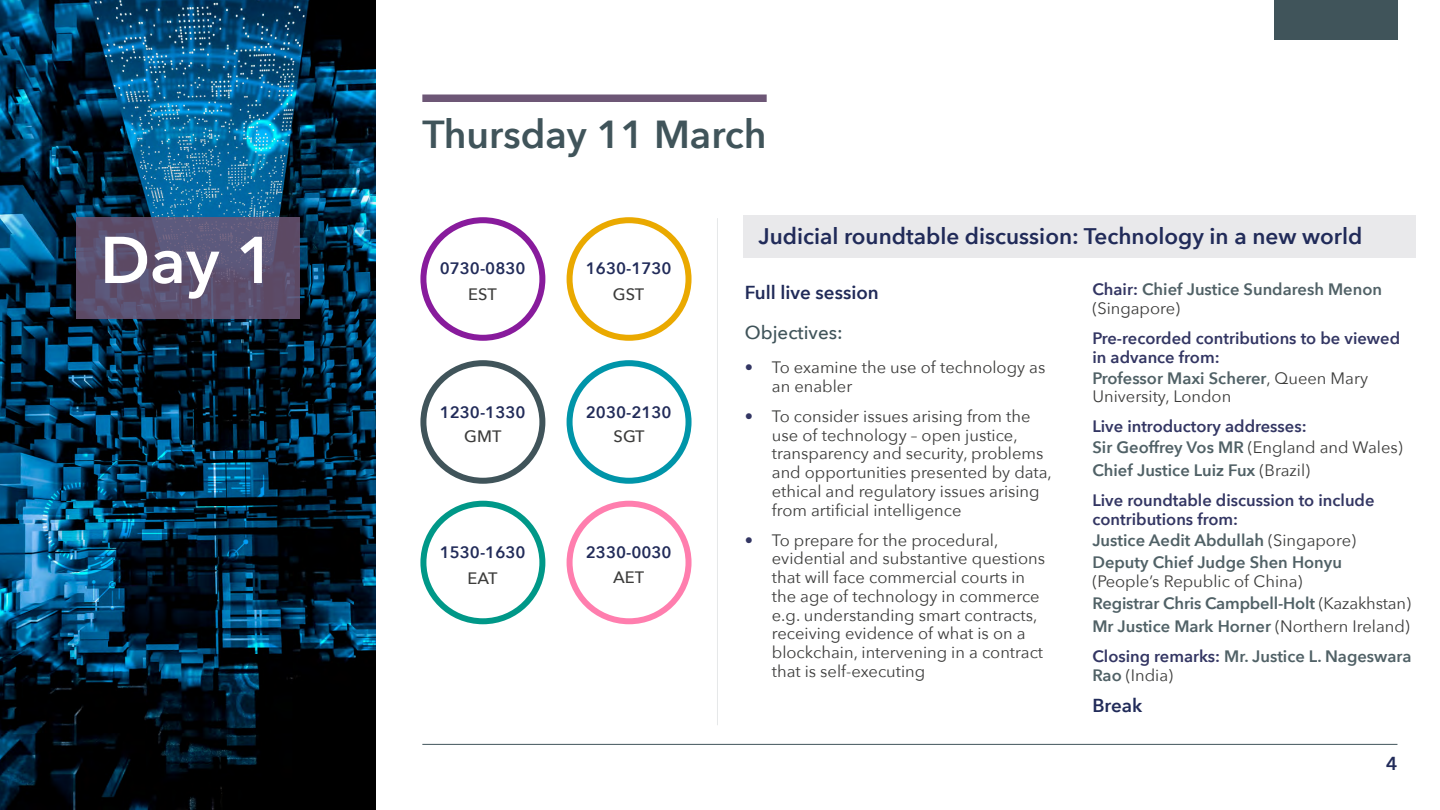
<style>
.page{position:relative;width:1440px;height:810px;background:#fff}
.page>*{position:absolute;margin:0;border:0;box-sizing:border-box;transform-origin:0 0}
.t1{font:600 65.32px "Avenir Next";color:#fff}
.Heading_1{font:600 39px "Avenir Next";color:#40545a}
.Subheading_1{font:600 22.5px "Avenir Next";color:#212b59}
.Subheading{font:600 18.75px "Avenir Next";color:#212b59}
.Subheading_2{font:500 18.75px "Avenir Next";color:#40545a}
.Body_text{font:600 18.75px "Avenir Next";letter-spacing:-.005em;color:#212b59}
.Body_text-2{font:16.5px/18.8px "Avenir Next Regular 2";color:#3c3c3b}
.Body_text-3{font:600 16.5px/18.8px "Avenir Next";color:#506166}
.Body_text-4{font:600 16.5px/18.8px "Avenir Next";color:#333663}
.t2{font:600 16.5px "Avenir Next";color:#212b59}
.Alphabetical_list_li{font:500 16.5px "Avenir Next";color:#3c3c3b}
.s1{font-family:"Avenir Next";font-weight:600;color:#333663}
.s2{font-family:"Avenir Next"}
.s3{color:#333663}
.s4{font-family:"Avenir Next Regular 2";font-weight:400;color:#3c3c3b}
.s5{font-family:"Avenir Next";font-weight:600;color:#506166}
</style>
<div class="page">
<hr style="left:422px;top:744px;width:975px;height:1px;background:#40545a">
<div style="left:1274px;top:0;width:123px;height:40px;background:#40545a"></div>
<div style="left:422px;top:94px;width:345px;height:8px;background:#6d5776"></div>
<img style="left:0;top:0;width:376px;height:810px">
<div style="left:420px;top:360px;width:125px;height:124px;border:6px solid #40545a;border-radius:50%"></div>
<div style="left:743px;top:216px;width:673px;height:42px;background:#e9e9eb"></div>
<hr style="left:716px;top:218px;width:1px;height:507px;background:#40545a">
<svg style="left:76px;top:218px;width:224px;height:101px"></svg>
<div style="left:420px;top:217px;width:125px;height:124px;border:6px solid #881b9c;border-radius:50%"></div>
<div style="left:567px;top:501px;width:125px;height:123px;border:6px solid #ff7eae;border-radius:50%"></div>
<div style="left:567px;top:217px;width:125px;height:124px;border:6px solid #eaa900;border-radius:50%"></div>
<div style="left:567px;top:360px;width:125px;height:124px;border:6px solid #0095a9;border-radius:50%"></div>
<div style="left:420px;top:501px;width:125px;height:123px;border:6px solid #009888;border-radius:50%"></div>
<h1 class="t1" style="left:100px;top:204px;width:177px">Day 1</h1>
<h2 class="Heading_1" style="left:422px;top:101px;width:346px">Thursday 11 March</h2>
<p class="t2" style="left:440px;top:254px;width:87px">0730-0830</p>
<p class="Alphabetical_list_li" style="left:468px;top:280px;width:30px">EST</p>
<p class="t2" style="left:586px;top:254px;width:87px">1630-1730</p>
<p class="Alphabetical_list_li" style="left:613px;top:280px;width:33px">GST</p>
<p class="t2" style="left:440px;top:399px;width:87px">1230-1330</p>
<p class="Alphabetical_list_li" style="left:464px;top:422px;width:39px">GMT</p>
<p class="t2" style="left:586px;top:399px;width:87px">2030-2130</p>
<p class="Alphabetical_list_li" style="left:614px;top:422px;width:32px">SGT</p>
<p class="t2" style="left:440px;top:538px;width:87px">1530-1630</p>
<p class="Alphabetical_list_li" style="left:467px;top:564px;width:32px">EAT</p>
<p class="t2" style="left:586px;top:538px;width:87px">2330-0030</p>
<p class="Alphabetical_list_li" style="left:613px;top:564px;width:33px">AET</p>
<p class="Subheading_1" style="left:758px;top:217px;width:605px">Judicial roundtable discussion: Technology in a new world</p>
<p class="Subheading" style="left:745px;top:276px;width:135px">Full live session</p>
<p class="Subheading_2" style="left:745px;top:317px;width:99px">Objectives:</p>
<p class="Body_text-2" style="left:772px;top:357px;width:275px;text-indent:-27px"><span class="s1">•</span> To examine the use of technology as an enabler</p>
<p class="Body_text-2" style="left:772px;top:406px;width:282px;text-indent:-27px"><span class="s1">•</span> To consider issues arising from the use of technology – open justice, transparency and security, problems and opportunities presented by data, ethical and regulatory issues arising <span class="s2">from artificial intelligence</span></p>
<p class="Body_text-2" style="left:772px;top:530px;width:275px;text-indent:-27px"><span class="s1">•</span> To prepare for the procedural, evidential and substantive questions that will face commercial courts in the age of technology in commerce e.g. understanding smart contracts, receiving evidence of what is on a blockchain, intervening in a contract that is self-executing</p>
<p class="Body_text-3" style="left:1092px;top:280px;width:291px"><span class="s3">Chair:</span> Chief Justice Sundaresh Menon <span class="s4">(Singapore)</span></p>
<p class="Body_text-4" style="left:1092px;top:328px;width:309px">Pre-recorded contributions to be viewed in advance from:</p>
<p class="Body_text-2" style="left:1092px;top:368px;width:277px"><span class="s5">Professor Maxi Scherer</span>, Queen Mary<br>University, London</p>
<p class="Body_text-4" style="left:1092px;top:417px;width:216px">Live introductory addresses:</p>
<p class="Body_text-2" style="left:1092px;top:437px;width:312px"><span class="s5">Sir Geoffrey Vos MR</span> (England and Wales)</p>
<p class="Body_text-3" style="left:1092px;top:460px;width:219px">Chief Justice Luiz Fux <span class="s4">(Brazil)</span></p>
<p class="Body_text-4" style="left:1092px;top:490px;width:284px">Live roundtable discussion to include contributions from:</p>
<p class="Body_text-3" style="left:1092px;top:530px;width:265px">Justice Aedit Abdullah <span class="s4">(Singapore)</span></p>
<p class="Body_text-3" style="left:1092px;top:553px;width:251px">Deputy Chief Judge Shen Honyu <span class="s4">(People’s Republic of China)</span></p>
<p class="Body_text-3" style="left:1092px;top:594px;width:320px">Registrar Chris Campbell-Holt <span class="s4">(Kazakhstan)</span></p>
<p class="Body_text-3" style="left:1092px;top:616px;width:319px">Mr Justice Mark Horner <span class="s4">(Northern Ireland)</span></p>
<p class="Body_text-3" style="left:1092px;top:646px;width:321px"><span class="s3">Closing remarks:</span> Mr. Justice L. Nageswara<br>Rao <span class="s4">(India)</span></p>
<p class="Body_text" style="left:1092px;top:689px;width:51px">Break</p>
<p class="Subheading" style="left:1386px;top:748px;width:13px">4</p>
</div>
